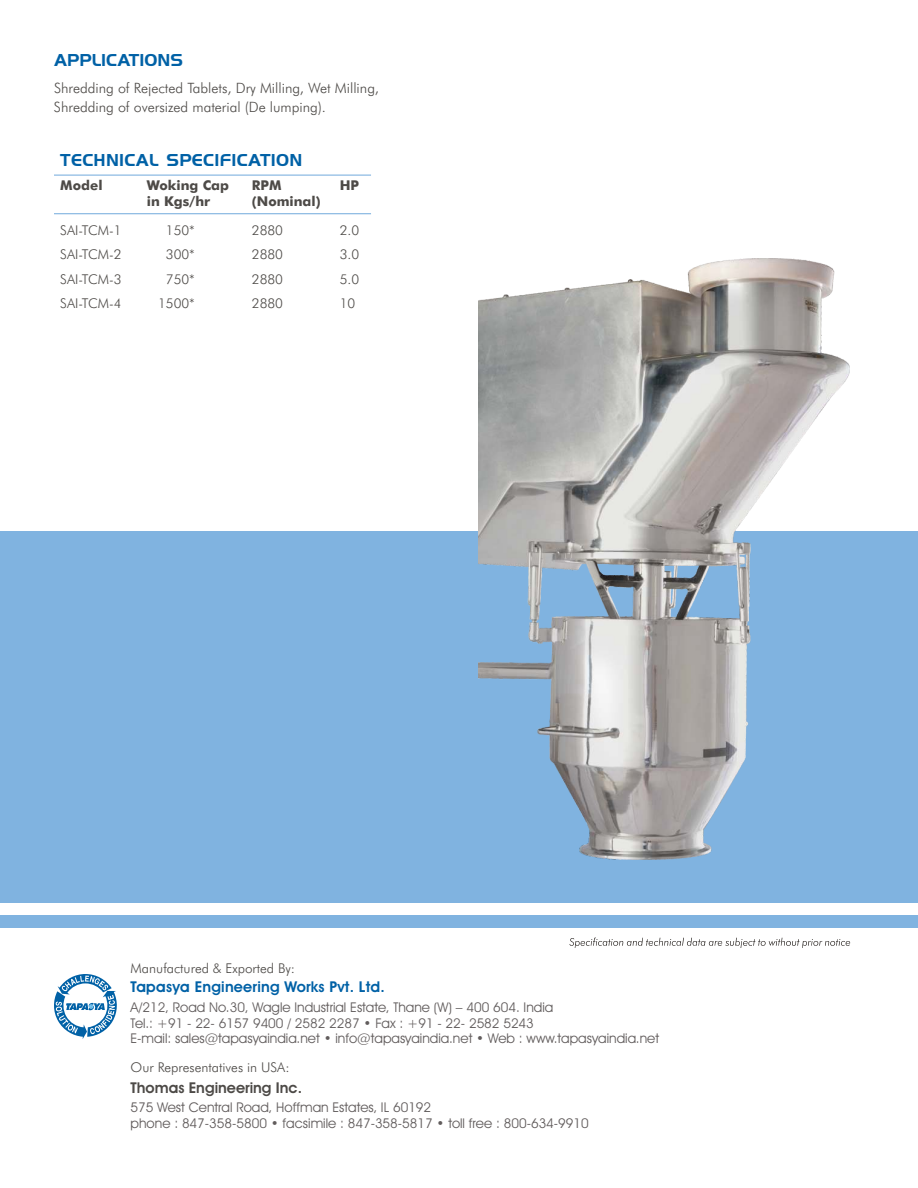
<style>
.page{position:relative;width:918px;height:1188px;background:#fff}
.page>*{position:absolute;margin:0;border:0;box-sizing:border-box;transform-origin:0 0}
.t1{font:700 18px "Handel Got D";letter-spacing:.015em;color:#0061a6}
.t2{font:700 15px "Avant Garde IT Cby BT";letter-spacing:.015em;color:#0061a6}
.t3{font:700 15px "Avant Garde IT Cby BT";color:#4d4a47}
.t4{font:300 14.25px/18.8px "Futura BT";color:#4d4a47}
.t5{font:13.5px/15.3px "Avant Garde IT Cby BT";color:#615c5c}
.t6{font:300 13.5px "Futura BT";color:#4d4a47}
.t7{font:500 13.5px "Futura BT";color:#4d4a47}
</style>
<div class="page">
<div style="left:0;top:531px;width:918px;height:372px;background:#80b3e0"></div>
<div style="left:0;top:915px;width:918px;height:13px;background:#80b3e0"></div>
<img style="left:478px;top:259px;width:372px;height:600px">
<hr style="left:54px;top:175px;width:317px;height:1px;background:#80b3e0">
<hr style="left:54px;top:213px;width:317px;height:1px;background:#80b3e0">
<svg style="left:569px;top:938px;width:281px;height:10px"></svg>
<svg style="left:54px;top:974px;width:63px;height:65px"></svg>
<h1 class="t1" style="left:54px;top:51px;width:130px">APPLICATIONS</h1>
<p class="t4" style="left:54px;top:80px;width:326px">Shredding of Rejected Tablets, Dry Milling, Wet Milling,<br>Shredding of oversized material (De lumping).</p>
<h1 class="t1" style="left:60px;top:151px;width:244px">TECHNICAL SPECIFICATION</h1>
<p class="t7" style="left:60px;top:180px;width:44px">Model</p>
<p class="t7" style="left:147px;top:180px;width:84px">Woking Cap</p>
<p class="t7" style="left:252px;top:180px;width:31px">RPM</p>
<p class="t7" style="left:340px;top:180px;width:21px">HP</p>
<p class="t7" style="left:147px;top:196px;width:65px">in Kgs/hr</p>
<p class="t7" style="left:252px;top:196px;width:70px">(Nominal)</p>
<p class="t6" style="left:60px;top:225px;width:63px">SAI-TCM-1</p>
<p class="t6" style="left:166px;top:225px;width:30px">150*</p>
<p class="t6" style="left:252px;top:225px;width:33px">2880</p>
<p class="t6" style="left:340px;top:225px;width:21px">2.0</p>
<p class="t6" style="left:60px;top:249px;width:63px">SAI-TCM-2</p>
<p class="t6" style="left:166px;top:249px;width:30px">300*</p>
<p class="t6" style="left:252px;top:249px;width:33px">2880</p>
<p class="t6" style="left:340px;top:249px;width:21px">3.0</p>
<p class="t6" style="left:60px;top:274px;width:63px">SAI-TCM-3</p>
<p class="t6" style="left:166px;top:274px;width:30px">750*</p>
<p class="t6" style="left:252px;top:274px;width:33px">2880</p>
<p class="t6" style="left:340px;top:274px;width:21px">5.0</p>
<p class="t6" style="left:60px;top:298px;width:63px">SAI-TCM-4</p>
<p class="t6" style="left:158px;top:298px;width:38px">1500*</p>
<p class="t6" style="left:252px;top:298px;width:33px">2880</p>
<p class="t6" style="left:340px;top:298px;width:17px">10</p>
<p class="t6" style="left:131px;top:963px;width:166px">Manufactured &amp; Exported By:</p>
<p class="t2" style="left:131px;top:981px;width:256px">Tapasya Engineering Works Pvt. Ltd.</p>
<p class="t5" style="left:131px;top:1001px;width:530px">A/212, Road No.30, Wagle Industrial Estate, Thane (W) – 400 604. India<br>Tel.: +91 - 22- 6157 9400 / 2582 2287 • Fax : +91 - 22- 2582 5243<br>E-mail: sales@tapasyaindia.net • info@tapasyaindia.net • Web : www.tapasyaindia.net</p>
<p class="t6" style="left:131px;top:1062px;width:161px">Our Representatives in USA:</p>
<p class="t3" style="left:131px;top:1082px;width:173px">Thomas Engineering Inc.</p>
<p class="t5" style="left:131px;top:1101px;width:460px">575 West Central Road, Hoffman Estates, IL 60192<br>phone : 847-358-5800 • facsimile : 847-358-5817 • toll free : 800-634-9910</p>
</div>
